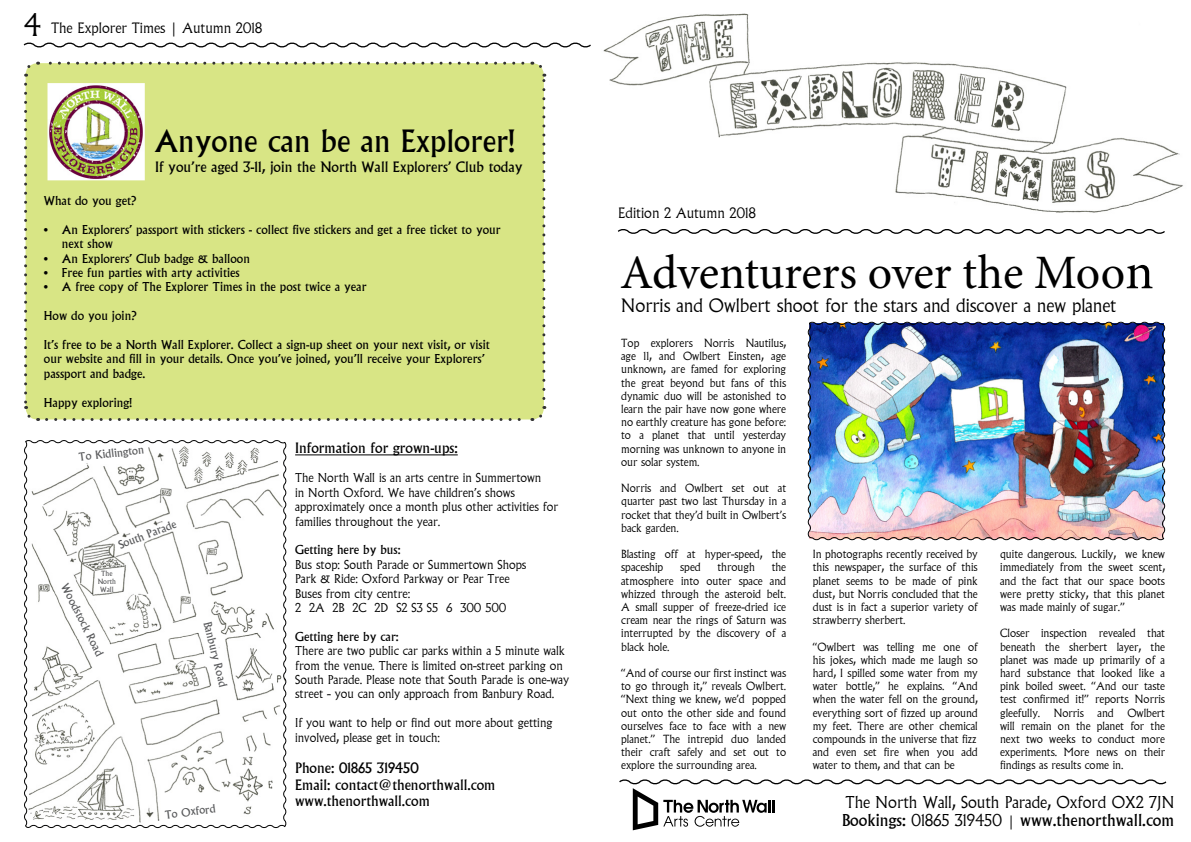
<style>
.page{position:relative;width:1191px;height:842px;background:#fff}
.page>*{position:absolute;margin:0;border:0;box-sizing:border-box;transform-origin:0 0}
.t1{font:48px "Minion Pro";letter-spacing:-.005em;color:#000}
.t2{font:30px "Albertus";color:#000}
.t3{font:300 18px "Albertus";color:#000}
.t4{font:300 16px/18px "Albertus";color:#000}
.t5{font:14px/16.8px "Albertus";color:#000}
.t6{font:300 14px "Albertus";color:#000}
.t7{font:300 12px/14.4px "Albertus";color:#000}
.t8{font:12px/14.4px "Albertus";color:#000}
.t9{font:300 11px/13.2px "Albertus";color:#000;text-align:justify}
.t10{font:11px "Albertus";color:#58595b}
.t11{font:7px/8px "Albertus";color:#58595b;text-align:center}
.s1{font-size:30px}
.s2{font-size:52px}
.s3{font-weight:400}
.s4{font-size:14px}
</style>
<div class="page">
<div style="left:26px;top:63px;width:518px;height:356px;background:#d8e585;border-radius:12px"></div>
<svg style="left:24px;top:84px;width:15px;height:337px"></svg>
<svg style="left:47px;top:406px;width:500px;height:15px"></svg>
<svg style="left:532px;top:61px;width:13px;height:337px"></svg>
<svg style="left:24px;top:62px;width:499px;height:15px"></svg>
<img style="left:603px;top:13px;width:580px;height:200px">
<svg style="left:618px;top:229px;width:547px;height:5px"></svg>
<svg style="left:619px;top:779px;width:548px;height:51px"></svg>
<svg style="left:24px;top:440px;width:263px;height:388px"></svg>
<hr style="left:295px;top:454px;width:163px;height:1px;background:#000">
<svg style="left:23px;top:42px;width:568px;height:6px"></svg>
<img style="left:807px;top:321px;width:359px;height:220px">
<img style="left:47px;top:83px;width:98px;height:97px">
<p class="t6" style="left:24px;top:20px;width:239px"><span class="s1">4</span> The Explorer Times | Autumn 2018</p>
<h2 class="t2" style="left:154px;top:124px;width:362px">Anyone can be an Explorer!</h2>
<p class="t5" style="left:155px;top:158px;width:369px">If you’re aged 3-11, join the North Wall Explorers’ Club today</p>
<p class="t8" style="left:44px;top:194px;width:94px">What do you get?</p>
<p class="t8" style="left:62px;top:222px;width:440px;text-indent:-18px">• An Explorers’ passport with stickers - collect five stickers and get a free ticket to your next show</p>
<p class="t8" style="left:44px;top:251px;width:207px">• An Explorers’ Club badge &amp; balloon</p>
<p class="t8" style="left:44px;top:266px;width:197px">• Free fun parties with arty activities</p>
<p class="t8" style="left:44px;top:280px;width:324px">• A free copy of The Explorer Times in the post twice a year</p>
<p class="t8" style="left:44px;top:309px;width:94px">How do you join?</p>
<p class="t8" style="left:44px;top:338px;width:447px">It’s free to be a North Wall Explorer. Collect a sign-up sheet on your next visit, or visit our website and fill in your details. Once you’ve joined, you’ll receive your Explorers’ passport and badge.</p>
<p class="t8" style="left:44px;top:395px;width:90px">Happy exploring!</p>
<p class="t10" style="left:78px;top:451px;width:67px;rotate:-7deg">To Kidlington</p>
<p class="t10" style="left:117px;top:539px;width:63px;rotate:-21deg">South Parade</p>
<p class="t11" style="left:98px;top:569px;width:20px">The<br>North<br>Wall</p>
<p class="t10" style="left:70px;top:582px;width:81px;rotate:63deg">Woodstock Road</p>
<p class="t10" style="left:214px;top:620px;width:68px;rotate:76deg">Banbury Road</p>
<p class="t10" style="left:164px;top:808px;width:52px;rotate:-7deg">To Oxford</p>
<p class="t5" style="left:295px;top:440px;width:164px">Information for grown-ups:</p>
<p class="t7" style="left:295px;top:471px;width:264px">The North Wall is an arts centre in Summertown<br>in North Oxford. We have children’s shows approximately once a month plus other activities for families throughout the year.</p>
<p class="t8" style="left:295px;top:543px;width:107px">Getting here by bus:</p>
<p class="t7" style="left:295px;top:557px;width:233px">Bus stop: South Parade or Summertown Shops<br>Park &amp; Ride: Oxford Parkway or Pear Tree<br>Buses from city centre:<br>2 2A 2B 2C 2D S2 S3 S5 6 300 500</p>
<p class="t8" style="left:295px;top:629px;width:105px">Getting here by car:</p>
<p class="t7" style="left:295px;top:644px;width:275px">There are two public car parks within a 5 minute walk from the venue. There is limited on-street parking on South Parade. Please note that South Parade is one-way street - you can only approach from Banbury Road.</p>
<p class="t7" style="left:295px;top:716px;width:259px">If you want to help or find out more about getting involved, please get in touch:</p>
<p class="t5" style="left:295px;top:759px;width:202px">Phone: 01865 319450<br>Email: contact@thenorthwall.com www.thenorthwall.com</p>
<p class="t6" style="left:618px;top:205px;width:139px">Edition 2 Autumn 2018</p>
<h1 class="t1" style="left:620px;top:241px;width:535px">Adventurers over the Moo<span class="s2">n</span></h1>
<h3 class="t3" style="left:621px;top:295px;width:497px">Norris and Owlbert shoot for the stars and discover a new planet</h3>
<p class="t9" style="left:621px;top:337px;width:166px">Top explorers Norris Nautilus, age 11, and Owlbert Einsten, age unknown, are famed for exploring the great beyond but fans of this dynamic duo will be astonished to learn the pair have now gone where no earthly creature has gone before: to a planet that until yesterday morning was unknown to anyone in our solar system.</p>
<p class="t9" style="left:621px;top:482px;width:166px">Norris and Owlbert set out at quarter past two last Thursday in a rocket that they’d built in Owlbert’s back garden.</p>
<p class="t9" style="left:621px;top:548px;width:166px">Blasting off at hyper-speed, the spaceship</p>
<p class="t9" style="left:621px;top:561px;width:166px;text-indent:150px">the atmosphere into outer space and whizzed through the asteroid belt.<br>A small supper of freeze-dried ice cream near the rings of Saturn was interrupted by the discovery of a black hole.</p>
<p class="t9" style="left:621px;top:667px;width:166px">“And of course our first instinct was to go through it,” reveals Owlbert. “Next thing we knew, we’d popped out onto the other side and found ourselves face to face with a new planet.” The intrepid duo landed their craft safely and set out to explore the surrounding area.</p>
<p class="t9" style="left:680px;top:561px;width:22px">sped</p>
<p class="t9" style="left:717px;top:561px;width:39px">through</p>
<p class="t9" style="left:813px;top:548px;width:166px">In photographs recently received by this newspaper, the surface of this planet seems to be made of pink dust, but Norris concluded that the dust is in fact a superior variety of strawberry sherbert.</p>
<p class="t9" style="left:813px;top:640px;width:166px;text-align:left">“Owlbert was telling me one of his jokes, which made me laugh so hard, I spilled some water from my water bottle,” he explains. “And when the water fell on the ground, everything sort of fizzed up around my feet. There are other chemical compounds in the universe that fizz and even set fire when you add water to them, and that can be</p>
<p class="t9" style="left:1000px;top:548px;width:166px">quite dangerous. Luckily, we knew immediately from the sweet scent, and the fact that our space boots were pretty sticky, that this planet was made mainly of sugar.”</p>
<p class="t9" style="left:1000px;top:627px;width:166px">Closer inspection revealed that beneath the sherbert layer, the planet was made up primarily of a hard substance that looked like a pink boiled sweet. “And our taste test confirmed it!” reports Norris gleefully. Norris and Owlbert will remain on the planet for the next two weeks to conduct more experiments. More news on their findings as results come in.</p>
<h3 class="t4" style="left:842px;top:793px;width:334px">The North Wall, South Parade, Oxford OX2 7JN<br><span class="s3">Bookings:</span> 01865 319450 <span class="s4">|</span> <span class="s3">www.thenorthwall.com</span></h3>
</div>
